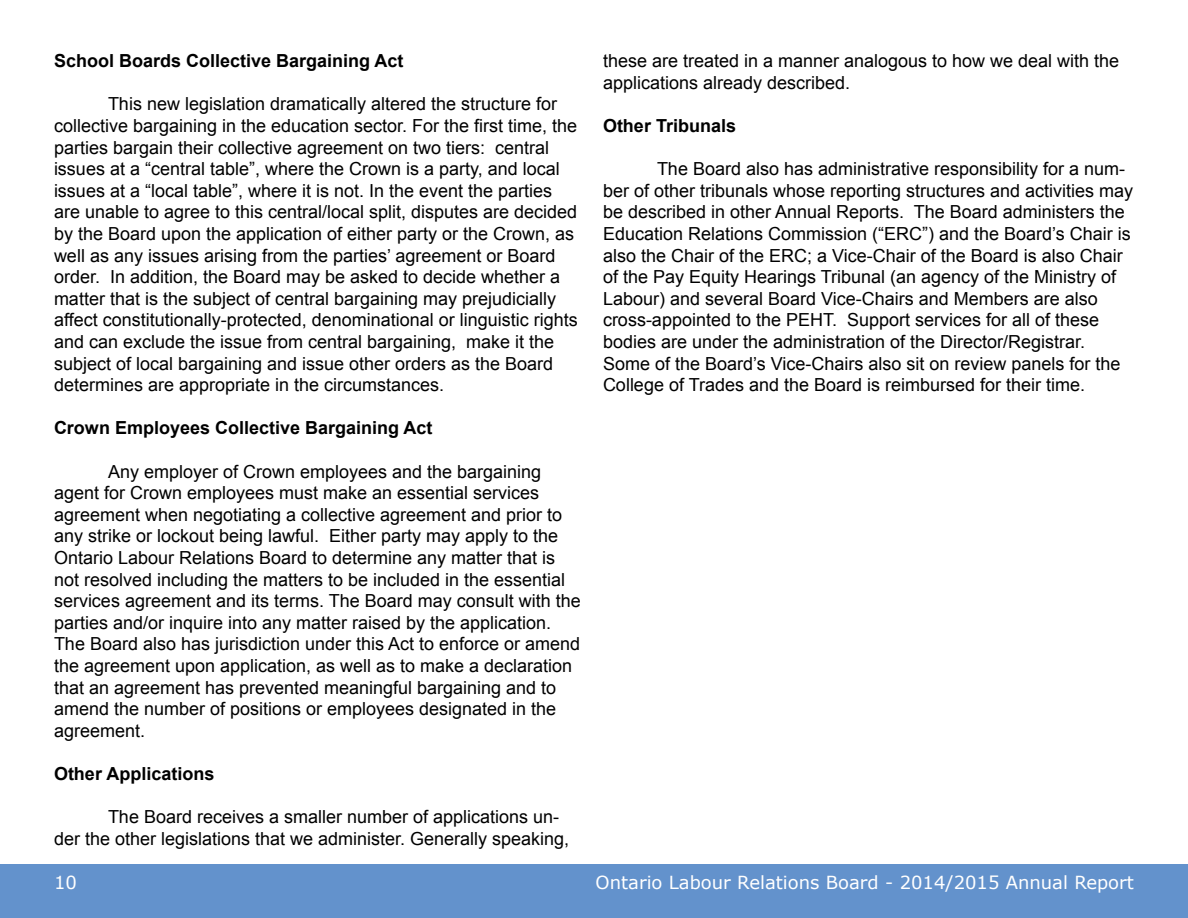
<style>
.page{position:relative;width:1188px;height:918px;background:#fff}
.page>*{position:absolute;margin:0;border:0;box-sizing:border-box;transform-origin:0 0}
.t1{font:18px/21.6px "Arial";color:#000}
.t2{font:700 18px "Arial";color:#000}
.t3{font:18px "Verdana";color:#fff}
</style>
<div class="page">
<div style="left:0;top:865px;width:1188px;height:53px;background:#6392cc"></div>
<p class="t2" style="left:54px;top:49px;width:351px">School Boards Collective Bargaining Act</p>
<p class="t1" style="left:54px;top:93px;width:525px;text-indent:54px">This new legislation dramatically altered the structure for collective bargaining in the education sector. For the first time, the parties bargain their collective agreement on two tiers: central issues at a “central table”, where the Crown is a party, and local issues at a “local table”, where it is not. In the event the parties are unable to agree to this central/local split, disputes are decided by the Board upon the application of either party or the Crown, as well as any issues arising from the parties’ agreement or Board order. In addition, the Board may be asked to decide whether a matter that is the subject of central bargaining may prejudicially affect constitutionally-protected, denominational or linguistic rights and can exclude the issue from central bargaining, make it the subject of local bargaining and issue other orders as the Board determines are appropriate in the circumstances.</p>
<p class="t2" style="left:54px;top:416px;width:380px">Crown Employees Collective Bargaining Act</p>
<p class="t1" style="left:54px;top:461px;width:528px;text-indent:54px">Any employer of Crown employees and the bargaining agent for Crown employees must make an essential services agreement when negotiating a collective agreement and prior to any strike or lockout being lawful. Either party may apply to the Ontario Labour Relations Board to determine any matter that is not resolved including the matters to be included in the essential services agreement and its terms. The Board may consult with the parties and/or inquire into any matter raised by the application.<br>The Board also has jurisdiction under this Act to enforce or amend the agreement upon application, as well as to make a declaration that an agreement has prevented meaningful bargaining and to amend the number of positions or employees designated in the agreement.</p>
<p class="t2" style="left:54px;top:762px;width:162px">Other Applications</p>
<p class="t1" style="left:54px;top:806px;width:517px;text-indent:54px">The Board receives a smaller number of applications un&shy;der the other legislations that we administer. Generally speaking,</p>
<p class="t1" style="left:603px;top:50px;width:518px">these are treated in a manner analogous to how we deal with the applications already described.</p>
<p class="t2" style="left:603px;top:114px;width:135px">Other Tribunals</p>
<p class="t1" style="left:603px;top:158px;width:532px;text-indent:54px">The Board also has administrative responsibility for a num&shy;ber of other tribunals whose reporting structures and activities may be described in other Annual Reports. The Board administers the Education Relations Commission (“ERC”) and the Board’s Chair is also the Chair of the ERC; a Vice-Chair of the Board is also Chair of the Pay Equity Hearings Tribunal (an agency of the Ministry of Labour) and several Board Vice-Chairs and Members are also cross-appointed to the PEHT. Support services for all of these bodies are under the administration of the Director/Registrar.<br>Some of the Board’s Vice-Chairs also sit on review panels for the College of Trades and the Board is reimbursed for their time.</p>
<p class="t3" style="left:54px;top:870px;width:24px">10</p>
<p class="t3" style="left:596px;top:870px;width:540px">Ontario Labour Relations Board - 2014/2015 Annual Report</p>
</div>
